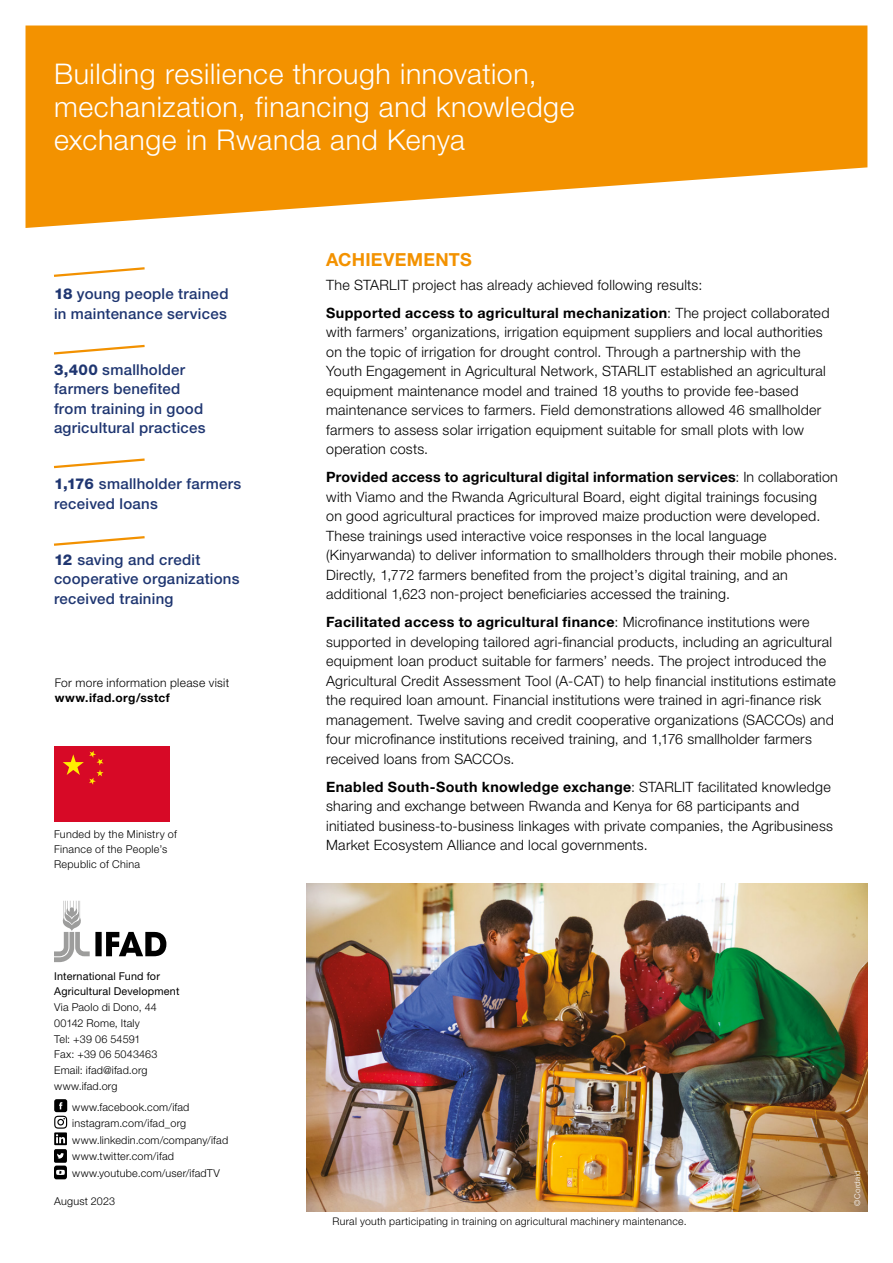
<style>
.page{position:relative;width:893px;height:1263px;background:#fff}
.page>*{position:absolute;margin:0;border:0;box-sizing:border-box;transform-origin:0 0}
.t1{font:300 28.5px/33px "Helvetica Neue LT Std";letter-spacing:.02em;color:#fff}
.t2{font:700 18px "Helvetica Neue LT Std";letter-spacing:.015em;color:#f39200}
.t3{font:500 15px/19.5px "Helvetica Neue LT Std";letter-spacing:.015em;color:#1f3671}
.t4{font:300 14.25px/19.5px "Helvetica Neue LT Std";letter-spacing:.02em;color:#000}
.t5{font:300 12px "Helvetica Neue LT Std";letter-spacing:.025em;color:#000}
.t6{font:700 12px "Helvetica Neue LT Std";letter-spacing:.035em;color:#000}
.t7{font:300 10.8px/15.8px "Helvetica Neue LT Std";letter-spacing:.02em;color:#000}
.t8{font:10.8px/15.8px "Helvetica Neue LT Std";letter-spacing:.015em;color:#000}
.t9{font:300 10.5px "Helvetica Neue LT Std";letter-spacing:.03em;color:#000}
.t10{font:300 7.95px "Helvetica Neue LT Std";letter-spacing:.035em;color:#fff}
.s1{font-weight:800}
.s2{font-weight:700}
</style>
<div class="page">
<svg style="left:26px;top:26px;width:841px;height:202px;background:#f4a226"></svg>
<svg style="left:54px;top:267px;width:91px;height:10px"></svg>
<svg style="left:54px;top:344px;width:91px;height:11px"></svg>
<svg style="left:53px;top:458px;width:92px;height:11px"></svg>
<svg style="left:54px;top:536px;width:91px;height:10px"></svg>
<img style="left:307px;top:883px;width:560px;height:329px">
<div style="left:54px;top:747px;width:115px;height:75px;background:#d70926"></div>
<svg style="left:63px;top:751px;width:40px;height:34px"></svg>
<svg style="left:54px;top:901px;width:112px;height:61px"></svg>
<svg style="left:54px;top:1099px;width:13px;height:80px"></svg>
<h1 class="t1" style="left:54px;top:57px;width:522px">Building resilience through innovation, mechanization, financing and knowledge exchange in Rwanda and Kenya</h1>
<p class="t3" style="left:54px;top:284px;width:176px"><span class="s1">18</span> young people trained in maintenance services</p>
<p class="t3" style="left:54px;top:360px;width:153px"><span class="s1">3,400</span> smallholder farmers benefited from training in good agricultural practices</p>
<p class="t3" style="left:54px;top:474px;width:189px"><span class="s1">1,176</span> smallholder farmers received loans</p>
<p class="t3" style="left:54px;top:550px;width:187px"><span class="s1">12</span> saving and credit cooperative organizations received training</p>
<p class="t5" style="left:55px;top:675px;width:176px">For more information please visit</p>
<p class="t6" style="left:55px;top:690px;width:117px">www.ifad.org/sstcf</p>
<p class="t7" style="left:54px;top:826px;width:124px;line-height:15px">Funded by the Ministry of<br>Finance of the People’s<br>Republic of China</p>
<p class="t2" style="left:326px;top:248px;width:147px">ACHIEVEMENTS</p>
<p class="t4" style="left:326px;top:270px;width:505px;line-height:28px">The STARLIT project has already achieved following results:<br><span class="s2">Supported access to agricultural mechanization</span>: The project collaborated</p>
<p class="t4" style="left:326px;top:322px;width:501px">with farmers’ organizations, irrigation equipment suppliers and local authorities on the topic of irrigation for drought control. Through a partnership with the Youth Engagement in Agricultural Network, STARLIT established an agricultural equipment maintenance model and trained 18 youths to provide fee-based maintenance services to farmers. Field demonstrations allowed 46 smallholder farmers to assess solar irrigation equipment suitable for small plots with low operation costs.</p>
<p class="t4" style="left:326px;top:467px;width:513px"><span class="s2">Provided access to agricultural digital information services</span>: In collaboration with Viamo and the Rwanda Agricultural Board, eight digital trainings focusing<br>on good agricultural practices for improved maize production were developed.<br>These trainings used interactive voice responses in the local language (Kinyarwanda) to deliver information to smallholders through their mobile phones.<br>Directly, 1,772 farmers benefited from the project’s digital training, and an additional 1,623 non-project beneficiaries accessed the training.</p>
<p class="t4" style="left:326px;top:612px;width:511px"><span class="s2">Facilitated access to agricultural finance</span>: Microfinance institutions were supported in developing tailored agri-financial products, including an agricultural equipment loan product suitable for farmers’ needs. The project introduced the Agricultural Credit Assessment Tool (A-CAT) to help financial institutions estimate the required loan amount. Financial institutions were trained in agri‑finance risk management. Twelve saving and credit cooperative organizations (SACCOs) and four microfinance institutions received training, and 1,176 smallholder farmers received loans from SACCOs.</p>
<p class="t4" style="left:326px;top:776px;width:508px"><span class="s2">Enabled South-South knowledge exchange</span>: STARLIT facilitated knowledge sharing and exchange between Rwanda and Kenya for 68 participants and initiated business-to-business linkages with private companies, the Agribusiness Market Ecosystem Alliance and local governments.</p>
<p class="t8" style="left:54px;top:968px;width:127px">International Fund for<br>Agricultural Development</p>
<p class="t7" style="left:54px;top:999px;width:105px">Via Paolo di Dono, 44<br>00142 Rome, Italy<br>Tel: +39 06 54591<br>Fax: +39 06 5043463<br>Email: ifad@ifad.org www.ifad.org</p>
<p class="t7" style="left:72px;top:1098px;width:157px;line-height:16.5px">www.facebook.com/ifad instagram.com/ifad_org www.linkedin.com/company/ifad www.twitter.com/ifad www.youtube.com/user/ifadTV</p>
<p class="t7" style="left:54px;top:1193px;width:62px">August 2023</p>
<p class="t9" style="left:332px;top:1214px;width:356px">Rural youth participating in training on agricultural machinery maintenance.</p>
<p class="t10" style="left:852px;top:1205px;width:37px;rotate:-90deg">©Cordaid</p>
</div>
